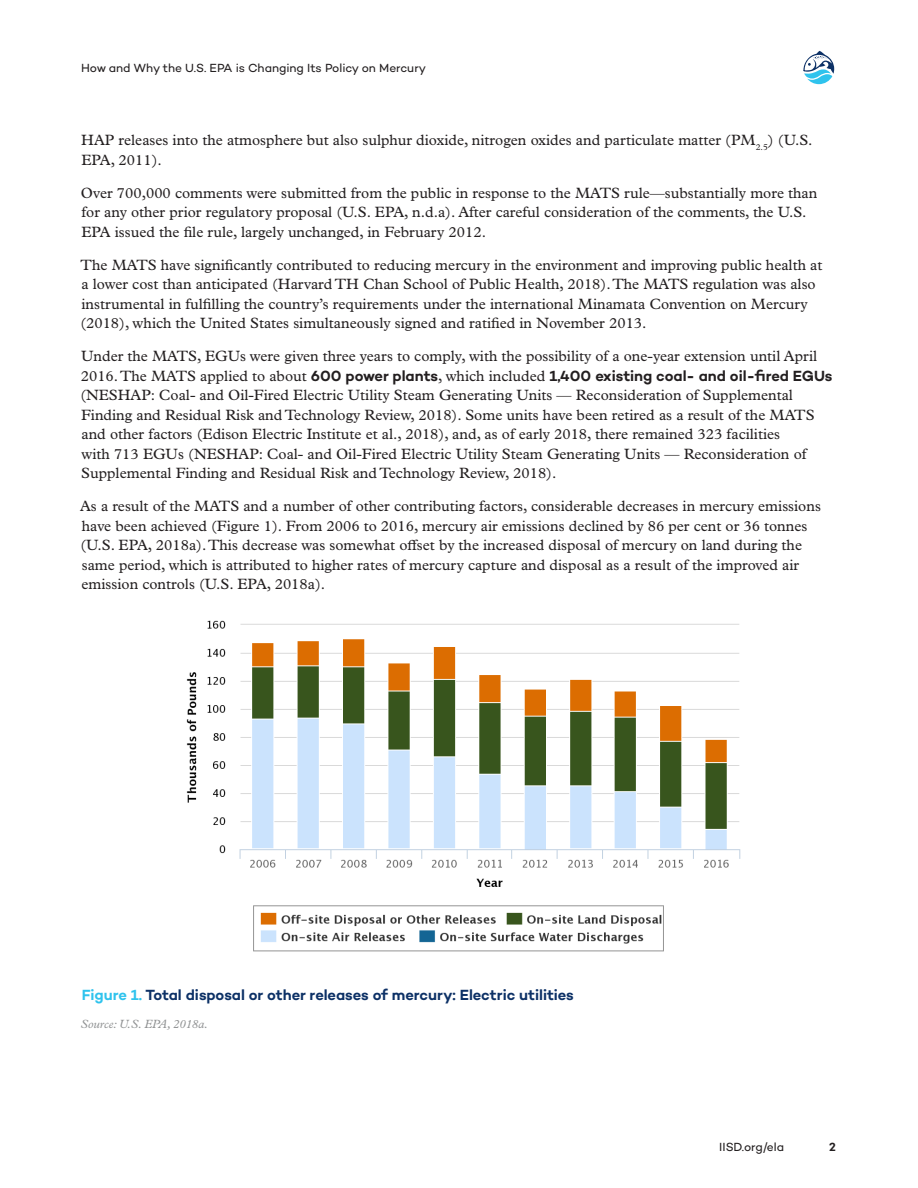
<style>
.page{position:relative;width:918px;height:1188px;background:#fff}
.page>*{position:absolute;margin:0;border:0;box-sizing:border-box;transform-origin:0 0}
.t1{font:15px/19.5px "Plantin MT Pro";color:#231f20}
.Figure_title{font:600 15px "Campton";letter-spacing:-.005em;color:#0d3166}
.t2{font:12px "Campton";letter-spacing:-.005em;color:#231f20}
.Source{font:italic 12px "Plantin MT Pro";color:#919394}
.t3{font:600 12px "Campton";color:#231f20}
.s1{font-family:"Campton";font-weight:600}
.s2{color:#2fc3ed}
</style>
<div class="page">
<svg style="left:803px;top:51px;width:31px;height:33px"></svg>
<img style="left:186px;top:620px;width:555px;height:332px">
<p class="t2" style="left:81px;top:61px;width:347px">How and Why the U.S. EPA is Changing Its Policy on Mercury</p>
<p class="t1" style="left:81px;top:131px;width:733px">HAP releases into the atmosphere but also sulphur dioxide, nitrogen oxides and particulate matter (PM<sub>2.5</sub>) (U.S.<br>EPA, 2011).</p>
<p class="t1" style="left:81px;top:183px;width:738px">Over 700,000 comments were submitted from the public in response to the MATS rule—substantially more than for any other prior regulatory proposal (U.S. EPA, n.d.a). After careful consideration of the comments, the U.S.<br>EPA issued the file rule, largely unchanged, in February 2012.</p>
<p class="t1" style="left:80px;top:255px;width:744px">The MATS have significantly contributed to reducing mercury in the environment and improving public health at a lower cost than anticipated (Harvard TH Chan School of Public Health, 2018). The MATS regulation was also instrumental in fulfilling the country’s requirements under the international Minamata Convention on Mercury (2018), which the United States simultaneously signed and ratified in November 2013.</p>
<p class="t1" style="left:80px;top:347px;width:754px">Under the MATS, EGUs were given three years to comply, with the possibility of a one-year extension until April 2016. The MATS applied to about <span class="s1">600 power plants</span>, which included <span class="s1">1,400 existing coal- and oil-fired EGUs </span>(NESHAP: Coal- and Oil-Fired Electric Utility Steam Generating Units — Reconsideration of Supplemental Finding and Residual Risk and Technology Review, 2018). Some units have been retired as a result of the MATS and other factors (Edison Electric Institute et al., 2018), and, as of early 2018, there remained 323 facilities<br>with 713 EGUs (NESHAP: Coal- and Oil-Fired Electric Utility Steam Generating Units — Reconsideration of Supplemental Finding and Residual Risk and Technology Review, 2018).</p>
<p class="t1" style="left:80px;top:497px;width:742px">As a result of the MATS and a number of other contributing factors, considerable decreases in mercury emissions have been achieved (Figure 1). From 2006 to 2016, mercury air emissions declined by 86 per cent or 36 tonnes (U.S. EPA, 2018a). This decrease was somewhat offset by the increased disposal of mercury on land during the same period, which is attributed to higher rates of mercury capture and disposal as a result of the improved air emission controls (U.S. EPA, 2018a).</p>
<p class="Figure_title" style="left:82px;top:985px;width:494px"><span class="s2">Figure 1.</span> Total disposal or other releases of mercury: Electric utilities</p>
<p class="Source" style="left:81px;top:1017px;width:129px">Source: U.S. EPA, 2018a.</p>
<p class="t2" style="left:719px;top:1139px;width:66px">IISD.org/ela</p>
<p class="t3" style="left:829px;top:1139px;width:8px">2</p>
</div>
